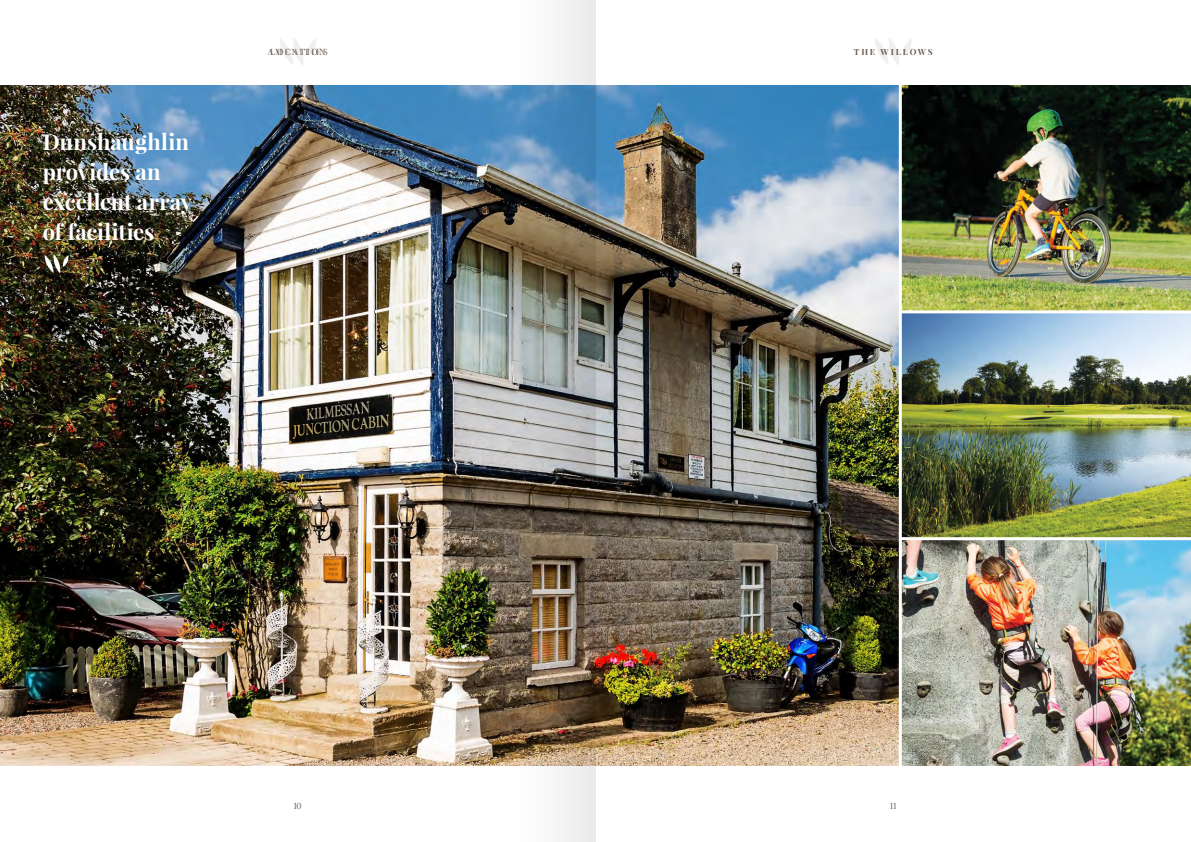
<style>
.page{position:relative;width:1191px;height:842px;background:#fff}
.page>*{position:absolute;margin:0;border:0;box-sizing:border-box;transform-origin:0 0}
.t1{font:700 22px/30px "Playfair Display";letter-spacing:-.005em;color:#fff}
.t2{font:8.5px "Playfair Display";letter-spacing:.215em;color:#6b5e55}
.t3{font:700 8.5px "Playfair Display";letter-spacing:.215em;color:#6b5e55}
</style>
<div class="page">
<img style="left:0;top:85px;width:1191px;height:680px">
<svg style="left:45px;top:254px;width:24px;height:19px"></svg>
<hr style="left:898px;top:78px;width:3px;height:696px;background:#fff">
<hr style="left:900px;top:310px;width:291px;height:3px;background:#fff">
<hr style="left:900px;top:537px;width:291px;height:3px;background:#fff">
<svg style="left:279px;top:38px;width:37px;height:27px"></svg>
<svg style="left:875px;top:37px;width:37px;height:29px"></svg>
<img style="left:471px;top:0;width:124px;height:842px">
<p class="t1" style="left:43px;top:127px;width:151px">Dunshaughlin provides an excellent array of facilities</p>
<p class="t2" style="left:268px;top:47px;width:61px">AMENITIES</p>
<p class="t3" style="left:853px;top:47px;width:80px">THE WILLOWS</p>
<p class="t2" style="left:270px;top:47px;width:57px">LOCATION</p>
<p class="t2" style="left:294px;top:800px;width:10px">10</p>
<p class="t2" style="left:890px;top:800px;width:8px">11</p>
</div>
